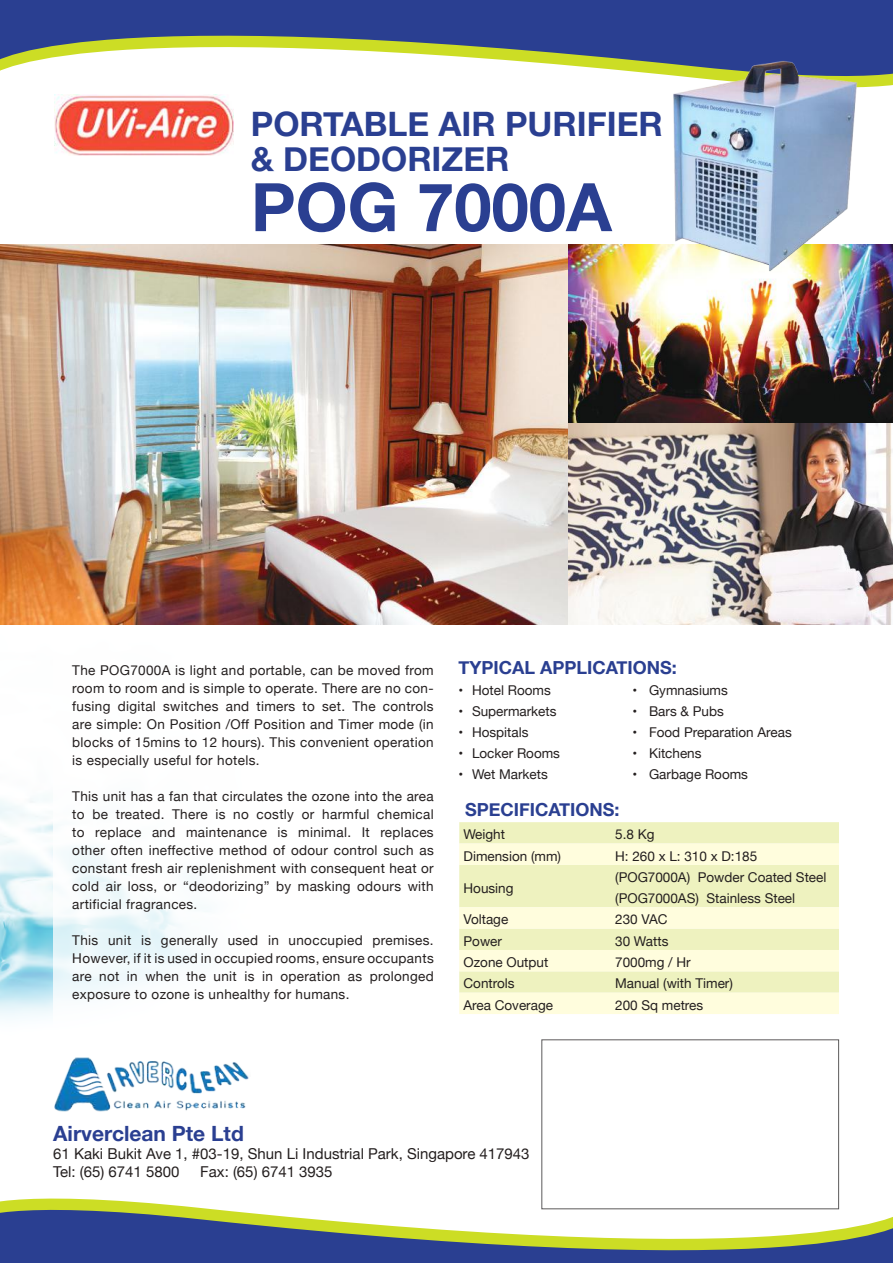
<style>
.page{position:relative;width:893px;height:1263px;background:#fff}
.page>*{position:absolute;margin:0;border:0;box-sizing:border-box;transform-origin:0 0}
.t1{font:700 66.9px "Helvetica Neue";color:#2a3f91}
.t2{font:700 33.6px/34.7px "Helvetica Neue";color:#2a3f91}
.t3{font:700 21px "Helvetica Neue";color:#2a3f91}
.t4{font:700 18px "Helvetica Neue";color:#2a3f91}
.t5{font:15px/18px "Helvetica Neue";color:#241f1f}
.t6{font:13.5px/18px "Helvetica Neue";color:#241f1f;text-align:justify}
</style>
<div class="page">
<img style="left:0;top:624px;width:251px;height:394px">
<img style="left:0;top:245px;width:568px;height:379px">
<div style="left:53px;top:645px;width:396px;height:382px;background:#fff"></div>
<img style="left:568px;top:245px;width:325px;height:178px">
<img style="left:54px;top:99px;width:180px;height:57px">
<svg style="left:54px;top:94px;width:171px;height:5px"></svg>
<svg style="left:0;top:0;width:893px;height:86px;fill:#2a3f91"></svg>
<img style="left:649px;top:56px;width:234px;height:220px">
<img style="left:568px;top:423px;width:325px;height:201px">
<div style="left:459px;top:822px;width:380px;height:21px;background:#eef2bf"></div>
<svg style="left:459px;top:843px;width:380px;height:171px;background:#f6f7ce"></svg>
<img style="left:54px;top:1057px;width:195px;height:55px">
<div style="left:541px;top:1039px;width:298px;height:170px;border:1px solid #5c5a5b"></div>
<svg style="left:0;top:1198px;width:893px;height:65px"></svg>
<h2 class="t2" style="left:251px;top:108px;width:413px">PORTABLE AIR PURIFIER &amp; DEODORIZER</h2>
<h1 class="t1" style="left:251px;top:155px;width:362px">POG 7000A</h1>
<p class="t6" style="left:72px;top:662px;width:363px">The POG7000A is light and portable, can be moved from room to room and is simple to operate. There are no con&shy;fusing digital switches and timers to set. The controls are simple: On Position /Off Position and Timer mode (in blocks of 15mins to 12 hours). This convenient operation is especially useful for hotels.</p>
<p class="t6" style="left:72px;top:788px;width:363px">This unit has a fan that circulates the ozone into the area to be treated. There is no costly or harmful chemical to replace and maintenance is minimal. It replaces other often ineffective method of odour control such as constant fresh air replenishment with consequent heat or cold air loss, or “deodorizing” by masking odours with artificial fragrances.</p>
<p class="t6" style="left:72px;top:932px;width:363px">This unit is generally used in unoccupied premises.<br>However, if it is used in occupied rooms, ensure occupants are not in when the unit is in operation as prolonged exposure to ozone is unhealthy for humans.</p>
<h3 class="t4" style="left:458px;top:654px;width:220px">TYPICAL APPLICATIONS:</h3>
<p class="t6" style="left:458px;top:682px;width:94px">• Hotel Rooms</p>
<p class="t6" style="left:632px;top:682px;width:97px">• Gymnasiums</p>
<p class="t6" style="left:458px;top:703px;width:100px">• Supermarkets</p>
<p class="t6" style="left:632px;top:703px;width:93px">• Bars &amp; Pubs</p>
<p class="t6" style="left:458px;top:724px;width:71px">• Hospitals</p>
<p class="t6" style="left:632px;top:724px;width:161px">• Food Preparation Areas</p>
<p class="t6" style="left:458px;top:745px;width:103px">• Locker Rooms</p>
<p class="t6" style="left:632px;top:745px;width:71px">• Kitchens</p>
<p class="t6" style="left:458px;top:766px;width:91px">• Wet Markets</p>
<p class="t6" style="left:632px;top:766px;width:117px">• Garbage Rooms</p>
<h3 class="t4" style="left:465px;top:796px;width:156px">SPECIFICATIONS:</h3>
<p class="t6" style="left:463px;top:826px;width:43px">Weight</p>
<p class="t6" style="left:615px;top:826px;width:41px">5.8 Kg</p>
<p class="t6" style="left:463px;top:848px;width:99px">Dimension (mm)</p>
<p class="t6" style="left:615px;top:848px;width:144px">H: 260 x L: 310 x D:185</p>
<p class="t6" style="left:463px;top:879px;width:52px">Housing</p>
<p class="t6" style="left:615px;top:867px;width:213px;line-height:21px">(POG7000A) Powder Coated Steel (POG7000AS) Stainless Steel</p>
<p class="t6" style="left:463px;top:911px;width:46px">Voltage</p>
<p class="t6" style="left:615px;top:911px;width:54px">230 VAC</p>
<p class="t6" style="left:463px;top:933px;width:40px">Power</p>
<p class="t6" style="left:615px;top:933px;width:55px">30 Watts</p>
<p class="t6" style="left:463px;top:954px;width:86px">Ozone Output</p>
<p class="t6" style="left:615px;top:954px;width:77px">7000mg / Hr</p>
<p class="t6" style="left:463px;top:975px;width:53px">Controls</p>
<p class="t6" style="left:615px;top:975px;width:119px">Manual (with Timer)</p>
<p class="t6" style="left:463px;top:997px;width:91px">Area Coverage</p>
<p class="t6" style="left:615px;top:997px;width:90px">200 Sq metres</p>
<h3 class="t3" style="left:53px;top:1117px;width:192px">Airverclean Pte Ltd</h3>
<p class="t5" style="left:53px;top:1145px;width:478px">61 Kaki Bukit Ave 1, #03-19, Shun Li Industrial Park, Singapore 417943<br>Tel: (65) 6741 5800</p>
<p class="t5" style="left:200px;top:1163px;width:134px">Fax: (65) 6741 3935</p>
</div>
